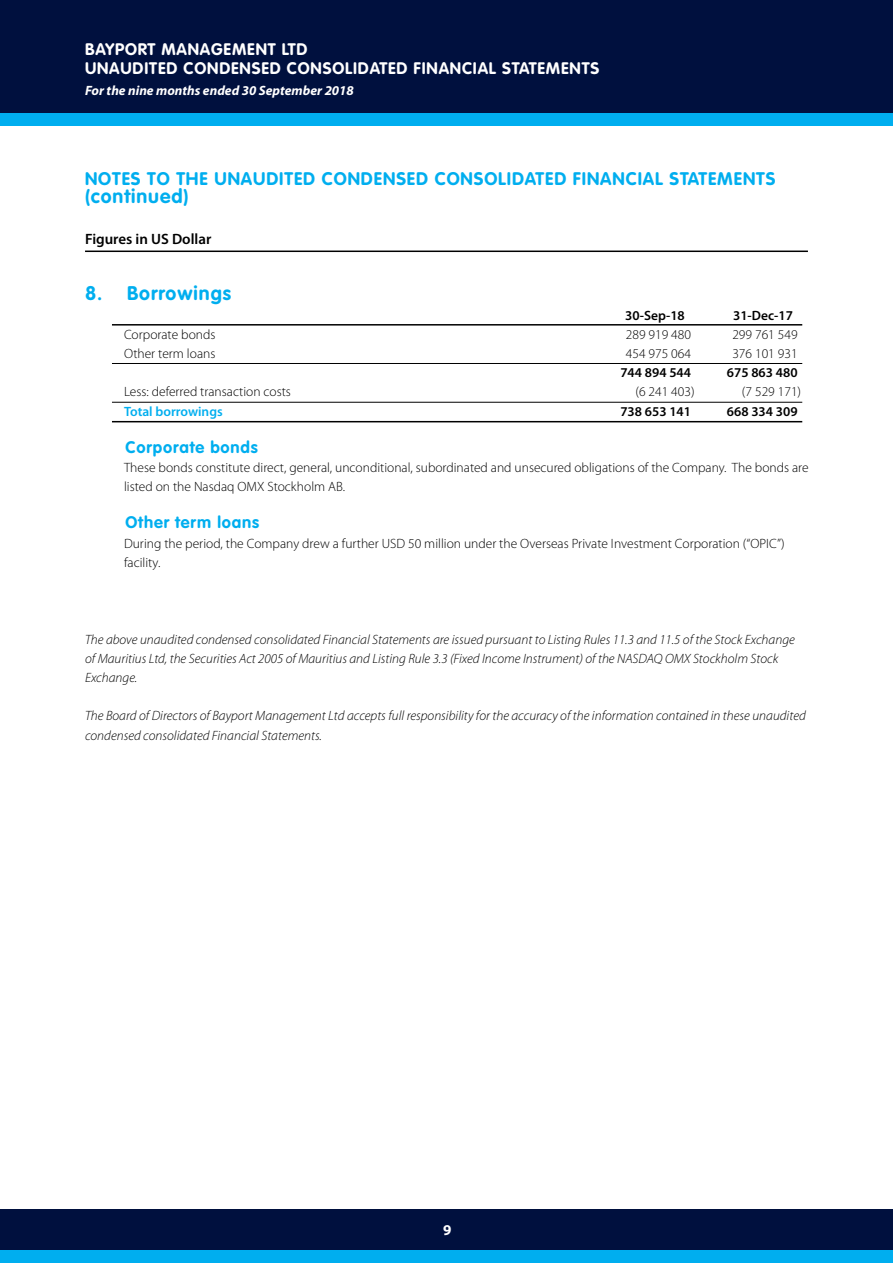
<style>
.page{position:relative;width:893px;height:1263px;background:#fff}
.page>*{position:absolute;margin:0;border:0;box-sizing:border-box;transform-origin:0 0}
.t1{font:700 19.5px "VAG Rounded Std";letter-spacing:.05em;color:#00aeef}
.t2{font:700 18px "VAG Rounded Std";letter-spacing:.05em;color:#00aeef}
.t3{font:700 16.5px/19.8px "VAG Rounded Std";letter-spacing:.05em;color:#fff}
.t4{font:700 16.5px "VAG Rounded Std";letter-spacing:.05em;color:#00aeef}
.t5{font:600 15px "Myriad Pro";color:#000}
.t6{font:700 15px "Myriad Pro";color:#fff}
.t7{font:italic 300 13.5px/19.2px "Myriad Pro";color:#000}
.t8{font:300 13.5px/19.2px "Myriad Pro";color:#000}
.t9{font:600 13.5px "Myriad Pro";color:#000}
.t10{font:italic 700 13.5px "Myriad Pro";color:#fff}
.t11{font:600 13.5px "Myriad Pro";color:#00aeef}
</style>
<div class="page">
<div style="left:0;top:0;width:893px;height:114px;background:#00103e"></div>
<div style="left:0;top:113px;width:893px;height:13px;background:#00aeef"></div>
<div style="left:0;top:1209px;width:893px;height:42px;background:#00103e"></div>
<div style="left:0;top:1250px;width:893px;height:13px;background:#00aeef"></div>
<hr style="left:85px;top:251px;width:723px;height:1px;background:#000">
<hr style="left:112px;top:402px;width:690px;height:1px;background:#000">
<hr style="left:112px;top:363px;width:690px;height:1px;background:#000">
<hr style="left:112px;top:421px;width:690px;height:1px;background:#000">
<hr style="left:112px;top:324px;width:690px;height:2px;background:#000">
<p class="t3" style="left:85px;top:40px;width:516px">BAYPORT MANAGEMENT LTD<br>UNAUDITED CONDENSED CONSOLIDATED FINANCIAL STATEMENTS</p>
<p class="t10" style="left:85px;top:82px;width:270px">For the nine months ended 30 September 2018</p>
<h2 class="t2" style="left:85px;top:168px;width:692px">NOTES TO THE UNAUDITED CONDENSED CONSOLIDATED FINANCIAL STATEMENTS</h2>
<h1 class="t1" style="left:85px;top:185px;width:105px">(continued)</h1>
<p class="t5" style="left:85px;top:230px;width:128px">Figures in US Dollar</p>
<h1 class="t1" style="left:85px;top:282px;width:148px">8. Borrowings</h1>
<p class="t9" style="left:625px;top:308px;width:61px">30-Sep-18</p>
<p class="t9" style="left:733px;top:308px;width:61px">31-Dec-17</p>
<p class="t8" style="left:124px;top:325px;width:93px">Corporate bonds</p>
<p class="t8" style="left:626px;top:325px;width:67px">289 919 480</p>
<p class="t8" style="left:732px;top:325px;width:67px">299 761 549</p>
<p class="t8" style="left:124px;top:344px;width:93px">Other term loans</p>
<p class="t8" style="left:626px;top:344px;width:67px">454 975 064</p>
<p class="t8" style="left:732px;top:344px;width:67px">376 101 931</p>
<p class="t9" style="left:620px;top:365px;width:72px">744 894 544</p>
<p class="t9" style="left:727px;top:365px;width:72px">675 863 480</p>
<p class="t8" style="left:124px;top:383px;width:168px">Less: deferred transaction costs</p>
<p class="t8" style="left:635px;top:383px;width:61px">(6 241 403)</p>
<p class="t8" style="left:742px;top:383px;width:61px">(7 529 171)</p>
<p class="t11" style="left:124px;top:404px;width:100px">Total borrowings</p>
<p class="t9" style="left:620px;top:404px;width:72px">738 653 141</p>
<p class="t9" style="left:727px;top:404px;width:72px">668 334 309</p>
<p class="t4" style="left:126px;top:437px;width:134px">Corporate bonds</p>
<p class="t8" style="left:124px;top:458px;width:686px">These bonds constitute direct, general, unconditional, subordinated and unsecured obligations of the Company. The bonds are listed on the Nasdaq OMX Stockholm AB.</p>
<p class="t4" style="left:126px;top:513px;width:135px">Other term loans</p>
<p class="t8" style="left:124px;top:534px;width:662px">During the period, the Company drew a further USD 50 million under the Overseas Private Investment Corporation (“OPIC”) facility.</p>
<p class="t7" style="left:85px;top:630px;width:711px">The above unaudited condensed consolidated Financial Statements are issued pursuant to Listing Rules 11.3 and 11.5 of the Stock Exchange of Mauritius Ltd, the Securities Act 2005 of Mauritius and Listing Rule 3.3 (Fixed Income Instrument) of the NASDAQ OMX Stockholm Stock<br>Exchange.</p>
<p class="t7" style="left:85px;top:707px;width:722px">The Board of Directors of Bayport Management Ltd accepts full responsibility for the accuracy of the information contained in these unaudited condensed consolidated Financial Statements.</p>
<p class="t6" style="left:443px;top:1221px;width:10px">9</p>
</div>
